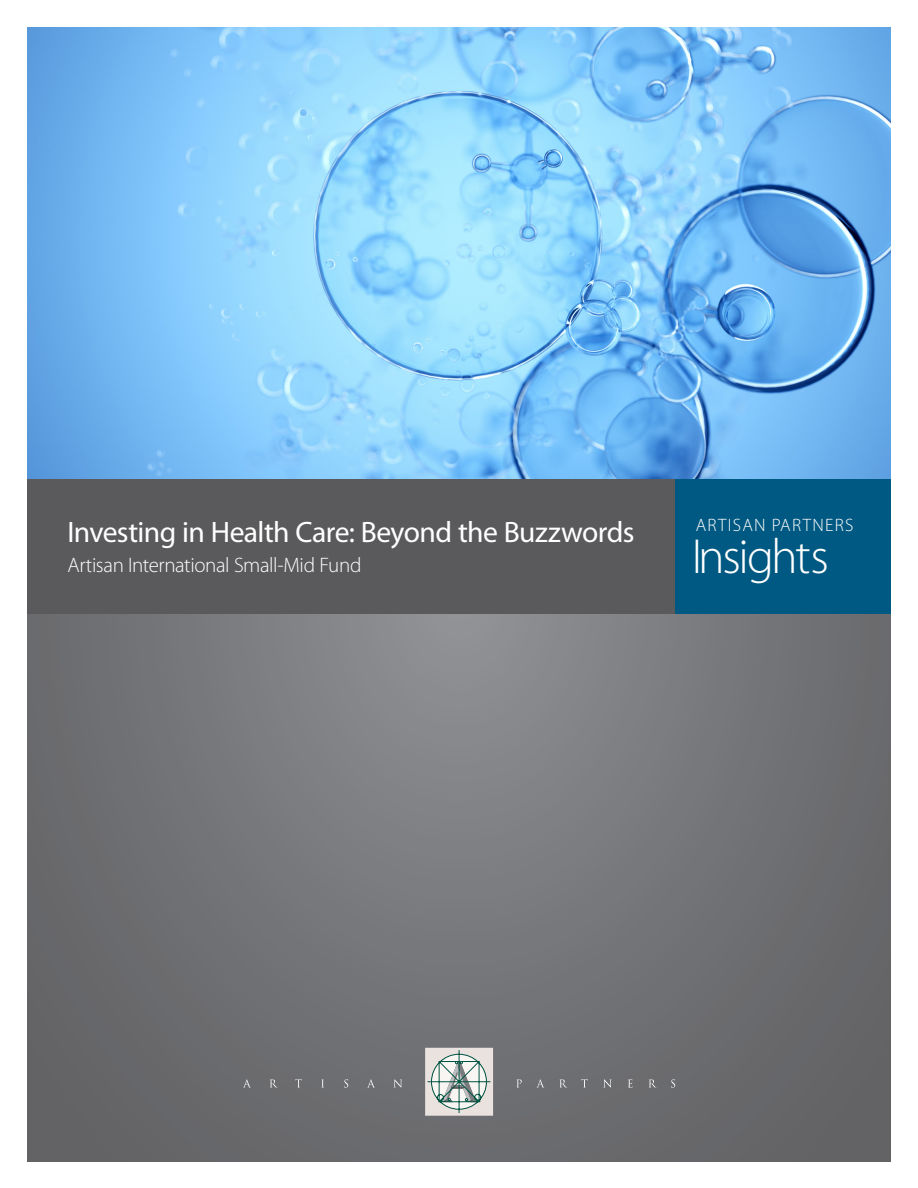
<style>
.page{position:relative;width:918px;height:1188px;background:#fff}
.page>*{position:absolute;margin:0;border:0;box-sizing:border-box;transform-origin:0 0}
.Table_Content_no_Lines{font:300 49.5px "Myriad Pro";letter-spacing:-.045em;color:#fff}
.Table_Content_no_Lines-2{font:29.7px "Myriad Pro";letter-spacing:-.02em;color:#fff}
.Table_Content_no_Lines-3{font:300 21px "Myriad Pro";letter-spacing:-.02em;color:#fff}
.t1{font:300 18px "Myriad Pro";letter-spacing:.07em;color:#fff}
</style>
<div class="page">
<svg style="left:27px;top:614px;width:864px;height:548px;background:#727376"></svg>
<svg style="left:425px;top:1048px;width:68px;height:68px"></svg>
<svg style="left:243px;top:1079px;width:8px;height:9px"></svg>
<svg style="left:270px;top:1079px;width:8px;height:9px"></svg>
<svg style="left:295px;top:1079px;width:7px;height:9px"></svg>
<svg style="left:321px;top:1079px;width:3px;height:9px"></svg>
<svg style="left:344px;top:1079px;width:4px;height:9px"></svg>
<svg style="left:367px;top:1079px;width:8px;height:9px"></svg>
<svg style="left:394px;top:1079px;width:8px;height:9px"></svg>
<svg style="left:516px;top:1079px;width:6px;height:9px"></svg>
<svg style="left:536px;top:1079px;width:8px;height:9px"></svg>
<svg style="left:559px;top:1079px;width:8px;height:9px"></svg>
<svg style="left:581px;top:1079px;width:7px;height:9px"></svg>
<svg style="left:603px;top:1079px;width:9px;height:9px"></svg>
<svg style="left:628px;top:1079px;width:5px;height:9px"></svg>
<svg style="left:649px;top:1079px;width:8px;height:9px"></svg>
<svg style="left:671px;top:1079px;width:4px;height:9px"></svg>
<div style="left:27px;top:473px;width:648px;height:141px;background:#5a5a5d"></div>
<div style="left:675px;top:473px;width:216px;height:141px;background:#005982"></div>
<img style="left:27px;top:27px;width:864px;height:452px">
<p class="Table_Content_no_Lines-2" style="left:68px;top:516px;width:569px">Investing in Health Care: Beyond the Buzzwords</p>
<p class="Table_Content_no_Lines-3" style="left:68px;top:553px;width:295px">Artisan International Small-Mid Fund</p>
<p class="t1" style="left:696px;top:515px;width:159px">ARTISAN PARTNERS</p>
<p class="Table_Content_no_Lines" style="left:692px;top:529px;width:139px">Insights</p>
</div>
